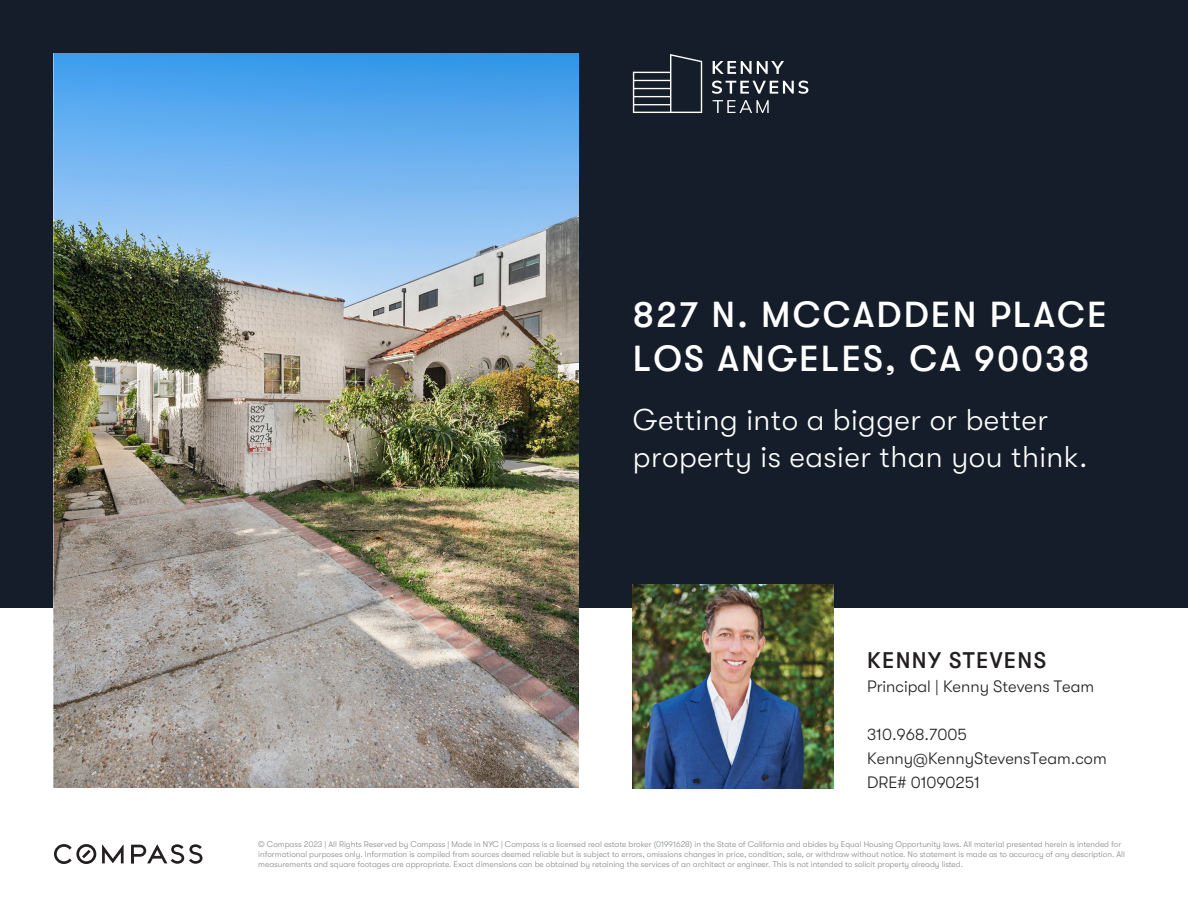
<style>
.page{position:relative;width:1188px;height:918px;background:#fff}
.page>*{position:absolute;margin:0;border:0;box-sizing:border-box;transform-origin:0 0}
.t1{font:500 36px/43.5px "GT Walsheim Pro";letter-spacing:.06em;color:#fff}
.t2{font:300 30px/37.5px "GT Walsheim Pro";letter-spacing:.015em;color:#fff}
.t3{font:500 22.5px "GT Walsheim Pro";letter-spacing:.06em;color:#231f20}
.t4{font:300 16.5px/24px "GT Walsheim Pro";color:#231f20}
.t5{font:300 8.25px/9.9px "GT Walsheim Pro";color:#86888b}
</style>
<div class="page">
<div style="left:0;top:0;width:1188px;height:608px;background:#141d29"></div>
<svg style="left:633px;top:54px;width:69px;height:59px"></svg>
<svg style="left:713px;top:61px;width:71px;height:13px"></svg>
<svg style="left:712px;top:81px;width:96px;height:13px"></svg>
<svg style="left:713px;top:100px;width:56px;height:13px"></svg>
<svg style="left:102px;top:845px;width:22px;height:18px"></svg>
<svg style="left:54px;top:844px;width:42px;height:20px"></svg>
<svg style="left:131px;top:844px;width:71px;height:20px"></svg>
<img style="left:54px;top:54px;width:525px;height:734px">
<img style="left:633px;top:585px;width:201px;height:204px">
<h1 class="t1" style="left:633px;top:293px;width:475px">827 N. MCCADDEN PLACE<br>LOS ANGELES, CA 90038</h1>
<h2 class="t2" style="left:633px;top:401px;width:456px">Getting into a bigger or better property is easier than you think.</h2>
<h3 class="t3" style="left:867px;top:648px;width:180px">KENNY STEVENS</h3>
<h3 class="t4" style="left:867px;top:675px;width:229px">Principal | Kenny Stevens Team</h3>
<h3 class="t4" style="left:867px;top:723px;width:241px">310.968.7005<br>Kenny@KennyStevensTeam.com<br>DRE# 01090251</h3>
<p class="t5" style="left:258px;top:840px;width:868px">© Compass 2023 | All Rights Reserved by Compass | Made in NYC | Compass is a licensed real estate broker (01991628) in the State of California and abides by Equal Housing Opportunity laws. All material presented herein is intended for informational purposes only. Information is compiled from sources deemed reliable but is subject to errors, omissions changes in price, condition, sale, or withdraw without notice. No statement is made as to accuracy of any description. All measurements and square footages are appropriate. Exact dimensions can be obtained by retaining the services of an architect or engineer. This is not intended to solicit property already listed.</p>
</div>
